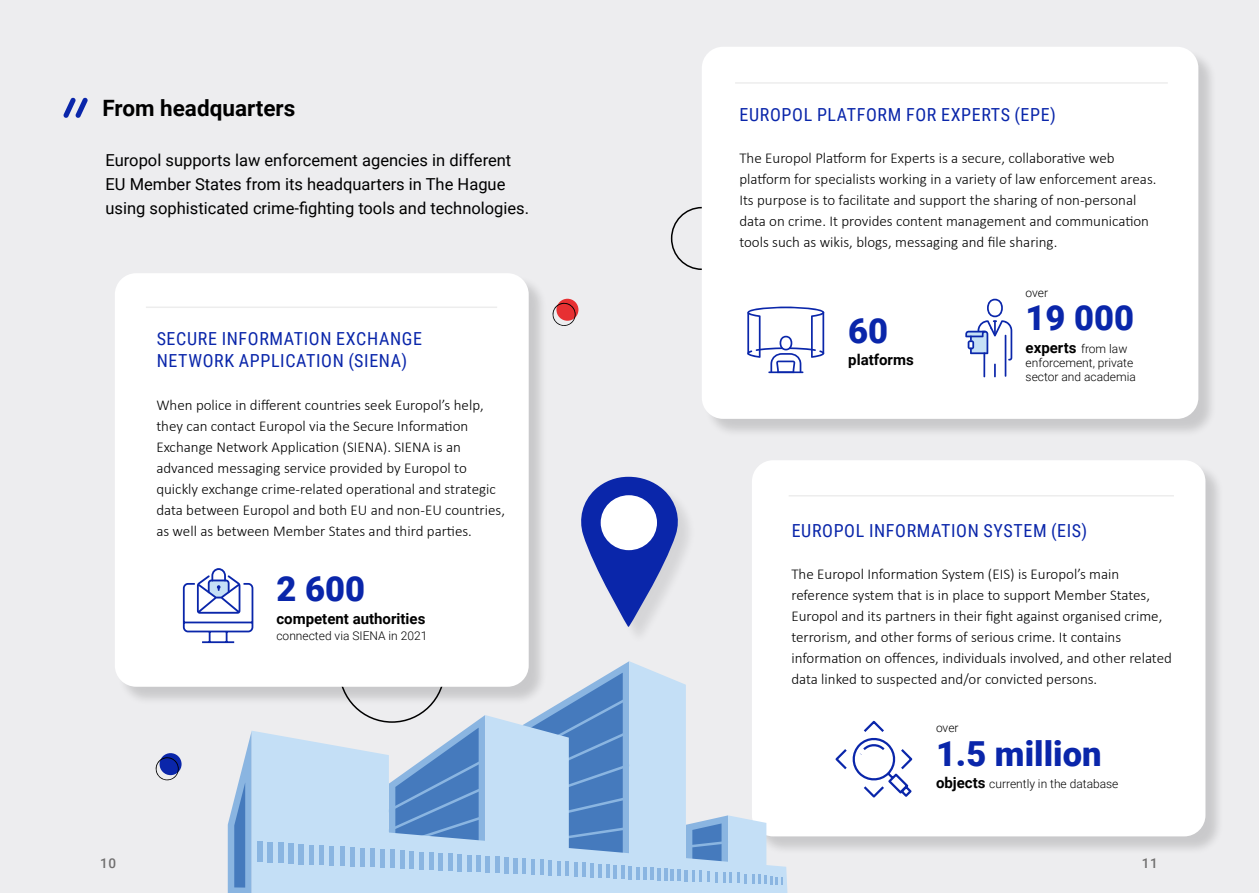
<style>
.page{position:relative;width:1259px;height:893px;background:#fff}
.page>*{position:absolute;margin:0;border:0;box-sizing:border-box;transform-origin:0 0}
.t1{font:900 34.5px "Roboto";color:#0a26aa}
.t2{font:700 22.5px "Roboto";color:#000}
.t3{font:18px/21.6px "Roboto Condensed";letter-spacing:.035em;color:#0a26aa}
.t4{font:16.5px/24px "Roboto";color:#000}
.t5{font:300 15px/21px "Calibri";color:#000}
.t6{font:700 15px "Roboto";color:#000}
.t7{font:500 13.5px "Roboto";color:#706f6f}
.t8{font:300 12px/14.4px "Roboto";color:#000}
.s1{font-weight:300;font-size:12px}
.s2{font-weight:700;font-size:15px}
</style>
<div class="page">
<div style="left:629px;top:0;width:630px;height:893px;background:#ededef"></div>
<div style="left:0;top:0;width:640px;height:893px;background:#ededef"></div>
<div style="left:671px;top:207px;width:61px;height:63px;border:2px solid #000;border-radius:50%"></div>
<div style="left:703px;top:49px;width:514px;height:389px;background:#000;opacity:.15"></div>
<div style="left:702px;top:47px;width:496px;height:372px;background:#fff;border-radius:21px"></div>
<div style="left:753px;top:462px;width:471px;height:393px;background:#000;opacity:.15"></div>
<div style="left:752px;top:460px;width:453px;height:376px;background:#fff;border-radius:21px"></div>
<hr style="left:735px;top:82px;width:432px;height:2px;background:#ededed">
<hr style="left:788px;top:495px;width:386px;height:1px;background:#ededed">
<svg style="left:965px;top:299px;width:47px;height:78px"></svg>
<svg style="left:747px;top:307px;width:77px;height:66px"></svg>
<hr style="left:768px;top:371px;width:35px;height:2px;background:#0a26aa">
<svg style="left:63px;top:97px;width:25px;height:21px"></svg>
<div style="left:117px;top:275px;width:430px;height:430px;background:#000;opacity:.15"></div>
<div style="left:115px;top:273px;width:414px;height:414px;background:#fff;border-radius:21px"></div>
<hr style="left:146px;top:306px;width:351px;height:2px;background:#ededed">
<svg style="left:182px;top:568px;width:72px;height:76px"></svg>
<div style="left:583px;top:479px;width:114px;height:166px;background:#000;opacity:.1"></div>
<svg style="left:581px;top:477px;width:100px;height:150px"></svg>
<div style="left:601px;top:495px;width:56px;height:55px;background:#fff;border-radius:50%"></div>
<svg style="left:160px;top:753px;width:22px;height:22px"></svg>
<svg style="left:155px;top:757px;width:24px;height:23px"></svg>
<svg style="left:556px;top:299px;width:22px;height:22px"></svg>
<svg style="left:552px;top:303px;width:23px;height:23px"></svg>
<svg style="left:835px;top:720px;width:78px;height:78px"></svg>
<svg style="left:228px;top:731px;width:24px;height:162px"></svg>
<svg style="left:252px;top:661px;width:535px;height:232px"></svg>
<div style="left:257px;top:841px;width:5px;height:21px;background:#8ab5e1"></div>
<div style="left:268px;top:842px;width:5px;height:21px;background:#8ab5e1"></div>
<div style="left:278px;top:843px;width:5px;height:20px;background:#8ab5e1"></div>
<div style="left:288px;top:843px;width:5px;height:21px;background:#8ab5e1"></div>
<div style="left:299px;top:844px;width:5px;height:20px;background:#8ab5e1"></div>
<div style="left:309px;top:845px;width:5px;height:19px;background:#8ab5e1"></div>
<div style="left:319px;top:845px;width:5px;height:20px;background:#8ab5e1"></div>
<div style="left:329px;top:846px;width:5px;height:19px;background:#8ab5e1"></div>
<hr style="left:340px;top:846px;width:4px;height:20px;background:#8ab5e1">
<hr style="left:350px;top:847px;width:4px;height:19px;background:#8ab5e1">
<hr style="left:360px;top:848px;width:4px;height:19px;background:#8ab5e1">
<hr style="left:370px;top:848px;width:4px;height:19px;background:#8ab5e1">
<hr style="left:380px;top:849px;width:4px;height:19px;background:#8ab5e1">
<hr style="left:390px;top:850px;width:4px;height:18px;background:#8ab5e1">
<hr style="left:400px;top:850px;width:4px;height:19px;background:#8ab5e1">
<div style="left:409px;top:851px;width:5px;height:18px;background:#8ab5e1"></div>
<div style="left:419px;top:852px;width:5px;height:17px;background:#8ab5e1"></div>
<hr style="left:429px;top:852px;width:4px;height:18px;background:#8ab5e1">
<hr style="left:439px;top:853px;width:4px;height:17px;background:#8ab5e1">
<div style="left:448px;top:854px;width:5px;height:17px;background:#8ab5e1"></div>
<hr style="left:458px;top:854px;width:4px;height:17px;background:#8ab5e1">
<hr style="left:467px;top:855px;width:4px;height:17px;background:#8ab5e1">
<div style="left:476px;top:855px;width:5px;height:17px;background:#8ab5e1"></div>
<hr style="left:486px;top:856px;width:4px;height:17px;background:#8ab5e1">
<hr style="left:495px;top:857px;width:4px;height:16px;background:#8ab5e1">
<hr style="left:504px;top:857px;width:4px;height:16px;background:#8ab5e1">
<hr style="left:513px;top:858px;width:4px;height:16px;background:#8ab5e1">
<hr style="left:522px;top:859px;width:4px;height:15px;background:#8ab5e1">
<hr style="left:531px;top:859px;width:4px;height:16px;background:#8ab5e1">
<hr style="left:540px;top:860px;width:3px;height:15px;background:#8ab5e1">
<hr style="left:548px;top:860px;width:4px;height:15px;background:#8ab5e1">
<hr style="left:557px;top:861px;width:4px;height:15px;background:#8ab5e1">
<hr style="left:565px;top:862px;width:4px;height:14px;background:#8ab5e1">
<svg style="left:573px;top:862px;width:4px;height:15px"></svg>
<hr style="left:582px;top:863px;width:3px;height:14px;background:#8ab5e1">
<hr style="left:590px;top:863px;width:3px;height:14px;background:#8ab5e1">
<hr style="left:598px;top:864px;width:3px;height:14px;background:#8ab5e1">
<hr style="left:606px;top:864px;width:3px;height:14px;background:#8ab5e1">
<hr style="left:613px;top:865px;width:4px;height:13px;background:#8ab5e1">
<hr style="left:621px;top:865px;width:3px;height:14px;background:#8ab5e1">
<hr style="left:628px;top:866px;width:4px;height:13px;background:#8ab5e1">
<svg style="left:636px;top:866px;width:31px;height:15px"></svg>
<hr style="left:670px;top:869px;width:4px;height:12px;background:#8ab5e1">
<svg style="left:677px;top:815px;width:106px;height:78px;background:#b3cfeb"></svg>
<h2 class="t2" style="left:103px;top:92px;width:194px">From headquarters</h2>
<p class="t4" style="left:106px;top:147px;width:425px">Europol supports law enforcement agencies in different<br>EU Member States from its headquarters in The Hague using sophisticated crime-fighting tools and technologies.</p>
<p class="t3" style="left:157px;top:328px;width:267px">SECURE INFORMATION EXCHANGE<br>NETWORK APPLICATION (SIENA)</p>
<p class="t5" style="left:156px;top:394px;width:350px">When police in different countries seek Europol’s help, they can contact Europol via the Secure Information Exchange Network Application (SIENA). SIENA is an advanced messaging service provided by Europol to quickly exchange crime-related operational and strategic data between Europol and both EU and non-EU countries, as well as between Member States and third parties.</p>
<h1 class="t1" style="left:276px;top:565px;width:90px">2 600</h1>
<p class="t6" style="left:276px;top:608px;width:150px">competent authorities</p>
<p class="t8" style="left:276px;top:628px;width:152px">connected via SIENA in 2021</p>
<p class="t3" style="left:739px;top:103px;width:317px">EUROPOL PLATFORM FOR EXPERTS (EPE)</p>
<p class="t5" style="left:739px;top:148px;width:419px">The Europol Platform for Experts is a secure, collaborative web platform for specialists working in a variety of law enforcement areas.<br>Its purpose is to facilitate and support the sharing of non-personal data on crime. It provides content management and communication tools such as wikis, blogs, messaging and file sharing.</p>
<h1 class="t1" style="left:848px;top:306px;width:41px">60</h1>
<p class="t6" style="left:848px;top:349px;width:67px">platforms</p>
<p class="t8" style="left:1025px;top:285px;width:24px">over</p>
<h1 class="t1" style="left:1025px;top:294px;width:110px">19 000</h1>
<p class="t6" style="left:1025px;top:337px;width:103px">experts <span class="s1">from law</span></p>
<p class="t8" style="left:1025px;top:355px;width:112px">enforcement, private sector and academia</p>
<p class="t3" style="left:791px;top:519px;width:297px">EUROPOL INFORMATION SYSTEM (EIS)</p>
<p class="t5" style="left:791px;top:563px;width:382px">The Europol Information System (EIS) is Europol’s main reference system that is in place to support Member States, Europol and its partners in their fight against organised crime, terrorism, and other forms of serious crime. It contains information on offences, individuals involved, and other related data linked to suspected and/or convicted persons.</p>
<p class="t8" style="left:936px;top:720px;width:24px">over</p>
<h1 class="t1" style="left:936px;top:729px;width:167px">1.5 million</h1>
<p class="t8" style="left:936px;top:776px;width:184px"><span class="s2">objects</span> currently in the database</p>
<p class="t7" style="left:100px;top:854px;width:17px">10</p>
<p class="t7" style="left:1142px;top:854px;width:17px">11</p>
</div>
